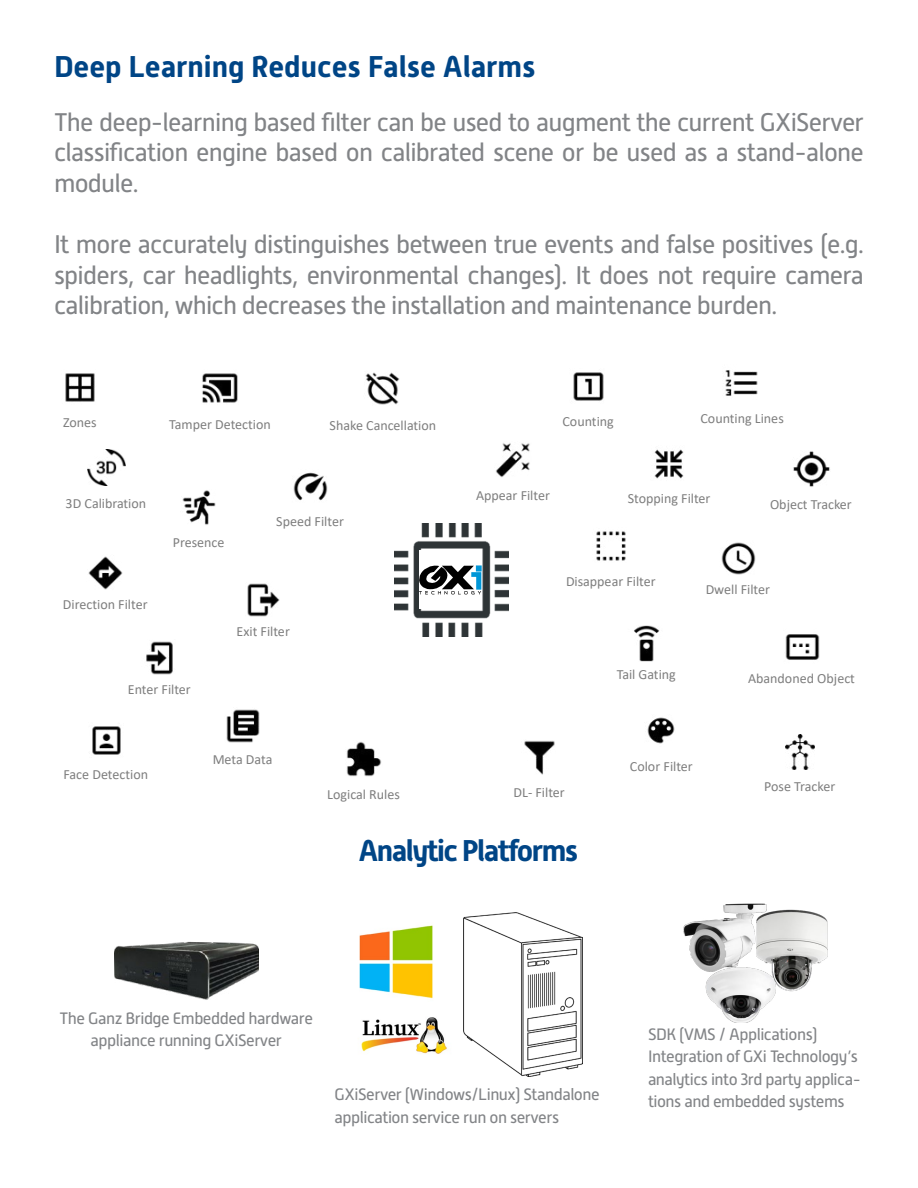
<style>
.page{position:relative;width:918px;height:1188px;background:#fff}
.page>*{position:absolute;margin:0;border:0;box-sizing:border-box;transform-origin:0 0}
.t1{font:700 30px "Alwyn New";color:#004586}
.t2{font:700 30px "Alwyn New";letter-spacing:-.05em;color:#004586}
.t3{font:25.5px/30.6px "Alwyn New";letter-spacing:-.03em;color:#828487;text-align:justify}
.t4{font:16.5px/22.5px "Alwyn New";letter-spacing:-.03em;color:#828487}
.t5{font:14.1px "Calibri";color:#7e7e7e}
</style>
<div class="page">
<img style="left:114px;top:941px;width:144px;height:59px">
<img style="left:361px;top:1017px;width:86px;height:37px">
<img style="left:359px;top:925px;width:74px;height:74px">
<img style="left:464px;top:913px;width:119px;height:164px">
<img style="left:683px;top:903px;width:145px;height:120px">
<img style="left:394px;top:523px;width:114px;height:113px">
<img style="left:654px;top:449px;width:30px;height:30px">
<img style="left:725px;top:370px;width:33px;height:26px">
<img style="left:573px;top:372px;width:31px;height:29px">
<img style="left:785px;top:634px;width:35px;height:26px">
<img style="left:634px;top:625px;width:26px;height:37px">
<img style="left:596px;top:531px;width:30px;height:30px">
<img style="left:786px;top:735px;width:28px;height:35px">
<img style="left:647px;top:717px;width:28px;height:27px">
<img style="left:202px;top:373px;width:36px;height:30px">
<img style="left:226px;top:709px;width:34px;height:34px">
<img style="left:146px;top:641px;width:27px;height:34px">
<img style="left:247px;top:583px;width:33px;height:34px">
<img style="left:182px;top:490px;width:34px;height:35px">
<img style="left:87px;top:450px;width:38px;height:36px">
<img style="left:65px;top:373px;width:30px;height:29px">
<img style="left:92px;top:726px;width:29px;height:29px">
<img style="left:365px;top:372px;width:35px;height:33px">
<img style="left:496px;top:443px;width:34px;height:34px">
<img style="left:793px;top:451px;width:37px;height:36px">
<img style="left:293px;top:472px;width:35px;height:29px">
<img style="left:721px;top:542px;width:35px;height:33px">
<img style="left:88px;top:556px;width:35px;height:34px">
<img style="left:524px;top:740px;width:31px;height:35px">
<img style="left:346px;top:741px;width:36px;height:36px">
<div style="left:419px;top:551px;width:63px;height:58px;background:#fff"></div>
<svg style="left:419px;top:565px;width:63px;height:29px"></svg>
<p class="t1" style="left:54px;top:49px;width:483px">Deep Learning Reduces False Alarms</p>
<p class="t3" style="left:54px;top:107px;width:812px">The deep-learning based filter can be used to augment the current GXiServer classification engine based on calibrated scene or be used as a stand-alone module.</p>
<p class="t3" style="left:54px;top:229px;width:812px">It more accurately distinguishes between true events and false positives (e.g. spiders, car headlights, environmental changes). It does not require camera calibration, which decreases the installation and maintenance burden.</p>
<p class="t5" style="left:63px;top:412px;width:35px">Zones</p>
<p class="t5" style="left:169px;top:414px;width:103px">Tamper Detection</p>
<p class="t5" style="left:66px;top:493px;width:82px">3D Calibration</p>
<p class="t5" style="left:330px;top:415px;width:108px">Shake Cancellation</p>
<p class="t5" style="left:173px;top:533px;width:53px">Presence</p>
<p class="t5" style="left:276px;top:512px;width:69px">Speed Filter</p>
<p class="t5" style="left:63px;top:595px;width:86px">Direction Filter</p>
<p class="t5" style="left:128px;top:680px;width:65px">Enter Filter</p>
<p class="t5" style="left:237px;top:621px;width:55px">Exit Filter</p>
<p class="t5" style="left:563px;top:412px;width:53px">Counting</p>
<p class="t5" style="left:700px;top:409px;width:85px">Counting Lines</p>
<p class="t5" style="left:476px;top:485px;width:75px">Appear Filter</p>
<p class="t5" style="left:628px;top:489px;width:84px">Stopping Filter</p>
<p class="t5" style="left:770px;top:495px;width:83px">Object Tracker</p>
<p class="t5" style="left:566px;top:572px;width:91px">Disappear Filter</p>
<p class="t5" style="left:706px;top:580px;width:66px">Dwell Filter</p>
<p class="t5" style="left:617px;top:665px;width:61px">Tail Gating</p>
<p class="t5" style="left:748px;top:668px;width:108px">Abandoned Object</p>
<p class="t5" style="left:63px;top:765px;width:86px">Face Detection</p>
<p class="t5" style="left:213px;top:750px;width:61px">Meta Data</p>
<p class="t5" style="left:327px;top:784px;width:74px">Logical Rules</p>
<p class="t5" style="left:514px;top:782px;width:53px">DL- Filter</p>
<p class="t2" style="left:358px;top:833px;width:221px">Analytic Platforms</p>
<p class="t5" style="left:630px;top:756px;width:64px">Color Filter</p>
<p class="t5" style="left:764px;top:776px;width:73px">Pose Tracker</p>
<p class="t4" style="left:60px;top:1007px;width:255px;text-align:center">The Ganz Bridge Embedded hardware appliance running GXiServer</p>
<p class="t4" style="left:335px;top:1083px;width:267px">GXiServer (Windows/Linux) Standalone application service run on servers</p>
<p class="t4" style="left:648px;top:1023px;width:214px">SDK (VMS / Applications)<br>Integration of GXi Technology’s analytics into 3rd party applica&shy;tions and embedded systems</p>
</div>
